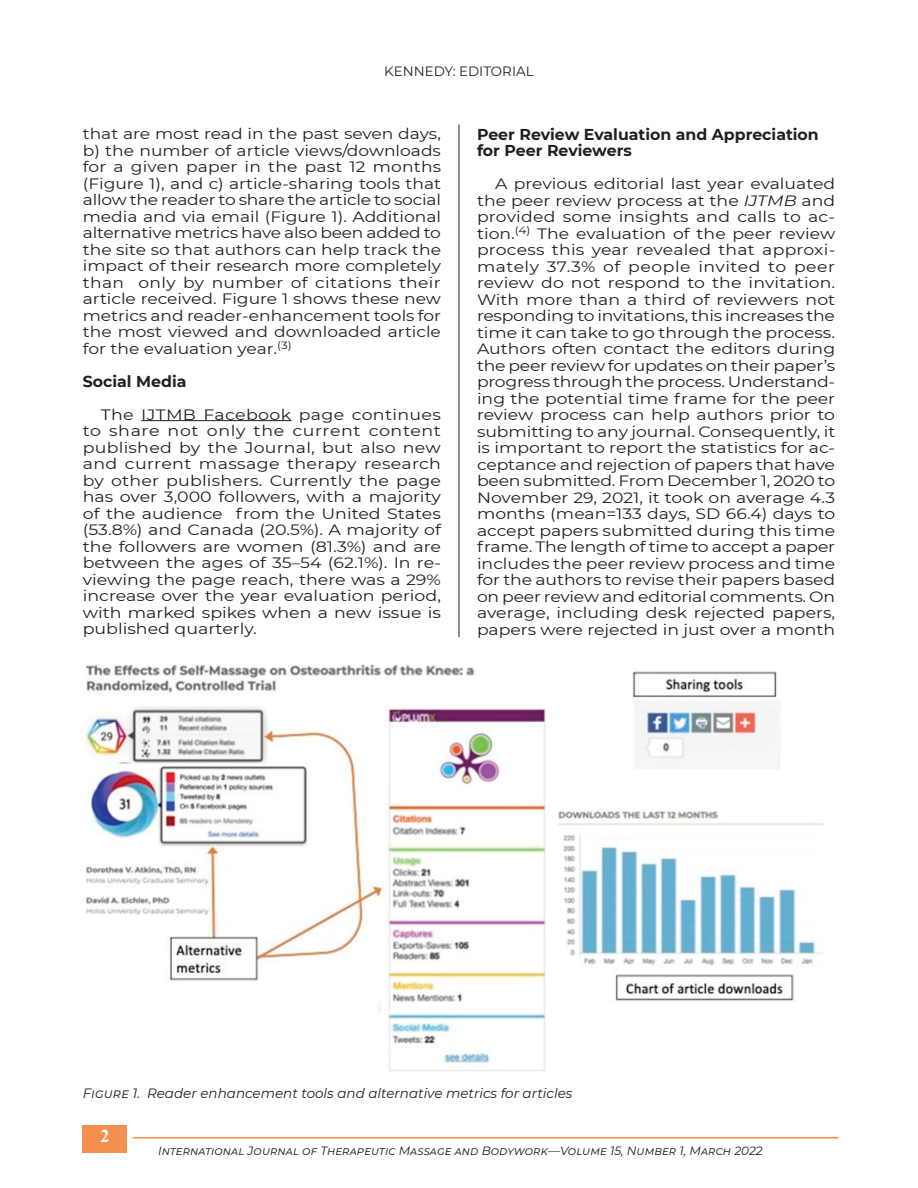
<style>
.page{position:relative;width:918px;height:1188px;background:#fff}
.page>*{position:absolute;margin:0;border:0;box-sizing:border-box;transform-origin:0 0}
.t1{font:700 18px "Times New Roman";color:#fff}
.t2{font:700 15.75px/16.5px "Montserrat";color:#231f20}
.t3{font:15px/16.5px "Montserrat";color:#231f20;text-align:justify;scale:1.15 1}
.t4{font:15px/16.5px "Montserrat";color:#231f20;text-align:justify;scale:1.14 1}
.t5{font:15px/16.5px "Montserrat";color:#231f20;text-align:justify;scale:1.16 1}
.t6{font:italic 13.5px "Montserrat";color:#231f20}
.t7{font:13.5px "Montserrat";color:#231f20}
.t8{font:italic 12px "Montserrat";color:#231f20}
.s1{font-style:italic}
</style>
<div class="page">
<div style="left:82px;top:1125px;width:45px;height:28px;background:#f69051"></div>
<hr style="left:133px;top:1137px;width:705px;height:1px;background:#f69051">
<hr style="left:141px;top:420px;width:151px;height:1px;background:#231f20">
<hr style="left:459px;top:124px;width:1px;height:513px;background:#231f20">
<img style="left:86px;top:664px;width:738px;height:407px">
<p class="t7" style="left:384px;top:62px;width:151px">KENNEDY: EDITORIAL</p>
<p class="t4" style="left:83px;top:125px;width:316px">that are most read in the past seven days, b) the number of article views/downloads for a given paper in the past 12 months (Figure 1), and c) article-sharing tools that allow the reader to share the article to social media and via email (Figure 1). Additional alternative metrics have also been added to the site so that authors can help track the impact of their research more completely than only by number of citations their article received. Figure 1 shows these new metrics and reader-enhancement tools for the most viewed and downloaded article for the evaluation year.<sup>(3)</sup></p>
<p class="t2" style="left:83px;top:372px;width:105px">Social Media</p>
<p class="t5" style="left:83px;top:405px;width:310px;text-indent:18px">The IJTMB Facebook page continues to share not only the current content published by the Journal, but also new and current massage therapy research by other publishers. Currently the page has over 3,000 followers, with a majority of the audience from the United States (53.8%) and Canada (20.5%). A majority of the followers are women (81.3%) and are between the ages of 35–54 (62.1%). In re&shy;viewing the page reach, there was a 29% increase over the year evaluation period, with marked spikes when a new issue is published quarterly.</p>
<p class="t2" style="left:477px;top:125px;width:343px">Peer Review Evaluation and Appreciation for Peer Reviewers</p>
<p class="t3" style="left:477px;top:175px;width:313px;text-indent:18px">A previous editorial last year evaluated the peer review process at the <span class="s1">IJTMB</span> and provided some insights and calls to ac&shy;tion.<sup>(4)</sup> The evaluation of the peer review process this year revealed that approxi&shy;mately 37.3% of people invited to peer review do not respond to the invitation.<br>With more than a third of reviewers not responding to invitations, this increases the time it can take to go through the process.<br>Authors often contact the editors during the peer review for updates on their paper’s progress through the process. Understand&shy;ing the potential time frame for the peer review process can help authors prior to submitting to any journal. Consequently, it is important to report the statistics for ac&shy;ceptance and rejection of papers that have been submitted. From December 1, 2020 to November 29, 2021, it took on average 4.3 months (mean=133 days, SD 66.4) days to accept papers submitted during this time frame. The length of time to accept a paper includes the peer review process and time for the authors to revise their papers based on peer review and editorial comments. On average, including desk rejected papers, papers were rejected in just over a month</p>
<p class="t6" style="left:83px;top:1084px;width:491px">Figure 1. Reader enhancement tools and alternative metrics for articles</p>
<p class="t1" style="left:100px;top:1123px;width:10px">2</p>
<p class="t8" style="left:158px;top:1142px;width:606px">International Journal of Therapeutic Massage and Bodywork—Volume 15, Number 1, March 2022</p>
</div>
